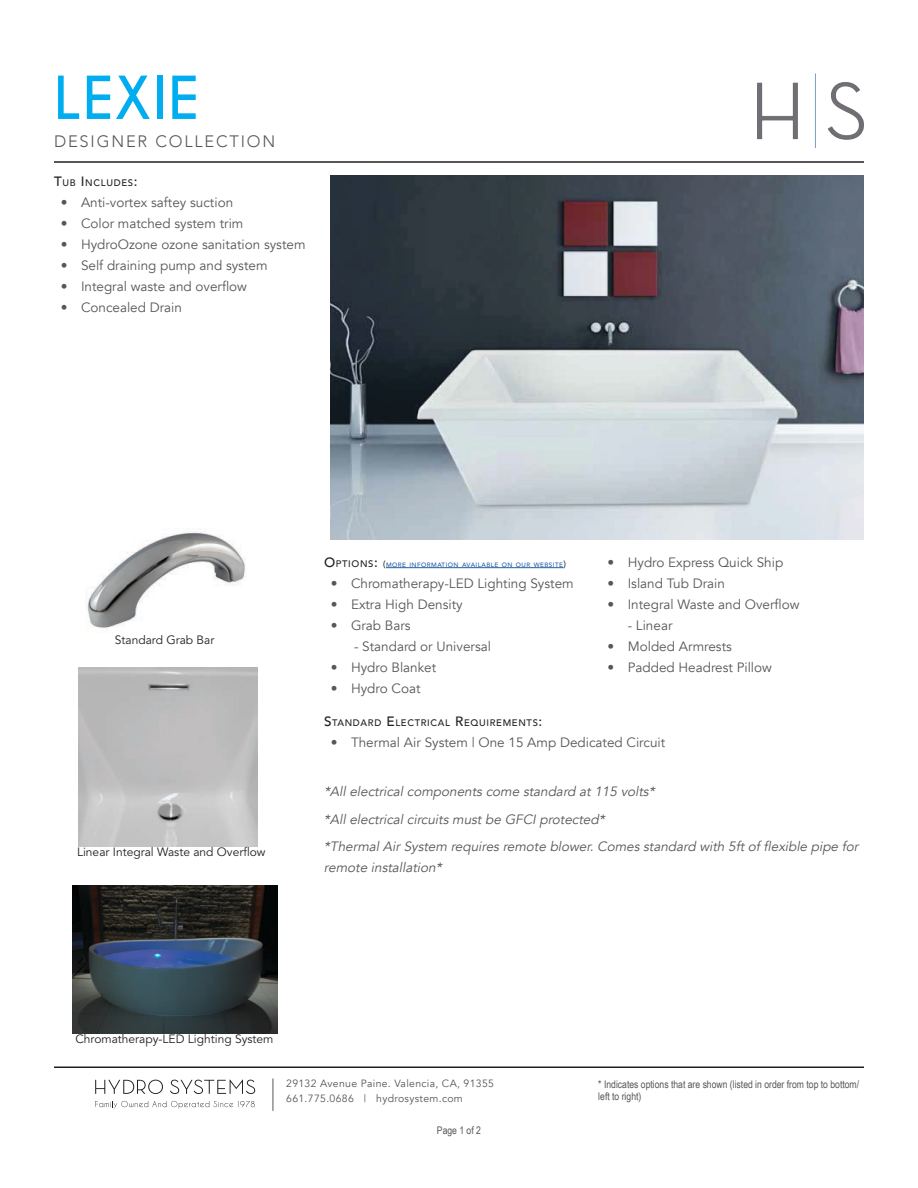
<style>
.page{position:relative;width:918px;height:1188px;background:#fff}
.page>*{position:absolute;margin:0;border:0;box-sizing:border-box;transform-origin:0 0}
.t1{font:700 55.5px "Caviar Dreams";letter-spacing:.02em;color:#00aeef}
.t2{font:300 16.5px "Avenir";letter-spacing:.11em;color:#565759}
.t3{font:13.5px "Avenir";color:#565759}
.t4{font:italic 13.5px/21px "Avenir";color:#565759}
.t5{font:12px "Avenir LT Std";color:#231f20}
.t6{font:10.5px/12.6px "Arial Narrow";color:#565759}
.t7{font:10.5px "Avenir";letter-spacing:.03em;color:#565759}
.t8{font:500 9.45px "Avenir";letter-spacing:.07em;color:#231f20}
.t9{font:500 6.3px "Avenir";letter-spacing:.07em;color:#215e9f}
.s1{font-size:13.5px}
.s2{font-size:9.45px;color:#231f20}
.s3{font-size:13.5px;color:#231f20}
.s4{font-size:9px;color:#231f20}
</style>
<div class="page">
<hr style="left:54px;top:161px;width:810px;height:2px;background:#231f20">
<hr style="left:54px;top:1066px;width:810px;height:2px;background:#231f20">
<svg style="left:95px;top:1101px;width:160px;height:7px"></svg>
<svg style="left:95px;top:1080px;width:68px;height:14px"></svg>
<svg style="left:170px;top:1080px;width:85px;height:14px"></svg>
<hr style="left:273px;top:1078px;width:1px;height:33px;background:#565759">
<img style="left:757px;top:73px;width:107px;height:75px">
<img style="left:331px;top:176px;width:533px;height:364px">
<img style="left:73px;top:886px;width:204px;height:148px">
<img style="left:79px;top:667px;width:179px;height:180px">
<img style="left:85px;top:529px;width:161px;height:99px">
<hr style="left:386px;top:567px;width:178px;height:1px;background:#215e9f">
<p class="t1" style="left:54px;top:65px;width:147px">LEXIE</p>
<p class="t2" style="left:54px;top:131px;width:223px">DESIGNER COLLECTION</p>
<p class="t8" style="left:54px;top:174px;width:85px"><span class="s1">T</span>UB <span class="s1">I</span>NCLUDES<span class="s1">:</span></p>
<p class="t3" style="left:61px;top:194px;width:174px">• Anti-vortex saftey suction</p>
<p class="t3" style="left:61px;top:215px;width:184px">• Color matched system trim</p>
<p class="t3" style="left:61px;top:236px;width:246px">• HydroOzone ozone sanitation system</p>
<p class="t3" style="left:61px;top:257px;width:208px">• Self draining pump and system</p>
<p class="t3" style="left:61px;top:278px;width:188px">• Integral waste and overflow</p>
<p class="t3" style="left:61px;top:299px;width:123px">• Concealed Drain</p>
<p class="t5" style="left:115px;top:633px;width:101px">Standard Grab Bar</p>
<p class="t5" style="left:77px;top:845px;width:190px">Linear Integral Waste and Overflow</p>
<p class="t8" style="left:324px;top:556px;width:25px"><span class="s1">O</span>PTIO</p>
<p class="t9" style="left:360px;top:559px;width:87px"><span class="s2">NS</span><span class="s3">:</span> <span class="s4">(</span>MORE I NFORMATIO</p>
<p class="t9" style="left:454px;top:559px;width:114px">N AVAI LABLE ON OUR WEBSITE<span class="s4">)</span></p>
<p class="t3" style="left:331px;top:575px;width:244px">• Chromatherapy-LED Lighting System</p>
<p class="t3" style="left:331px;top:596px;width:133px">• Extra High Density</p>
<p class="t3" style="left:331px;top:617px;width:81px">• Grab Bars</p>
<p class="t3" style="left:354px;top:638px;width:138px">- Standard or Universal</p>
<p class="t3" style="left:331px;top:659px;width:107px">• Hydro Blanket</p>
<p class="t3" style="left:331px;top:680px;width:91px">• Hydro Coat</p>
<p class="t3" style="left:608px;top:554px;width:177px">• Hydro Express Quick Ship</p>
<p class="t3" style="left:608px;top:575px;width:119px">• Island Tub Drain</p>
<p class="t3" style="left:608px;top:596px;width:194px">• Integral Waste and Overflow</p>
<p class="t3" style="left:628px;top:617px;width:46px">- Linear</p>
<p class="t3" style="left:608px;top:638px;width:126px">• Molded Armrests</p>
<p class="t3" style="left:608px;top:659px;width:166px">• Padded Headrest Pillow</p>
<p class="t8" style="left:324px;top:715px;width:220px"><span class="s1">S</span>TANDARD <span class="s1">E</span> LECTRI CAL <span class="s1">R</span>EQUI REMENTS<span class="s1">:</span></p>
<p class="t3" style="left:331px;top:734px;width:336px">• Thermal Air System | One 15 Amp Dedicated Circuit</p>
<p class="t4" style="left:324px;top:781px;width:335px">*All electrical components come standard at 115 volts*</p>
<p class="t4" style="left:324px;top:809px;width:285px">*All electrical circuits must be GFCI protected*</p>
<p class="t4" style="left:324px;top:836px;width:539px">*Thermal Air System requires remote blower. Comes standard with 5ft of flexible pipe for remote installation*</p>
<p class="t5" style="left:76px;top:1032px;width:199px">Chromatherapy-LED Lighting System</p>
<p class="t7" style="left:286px;top:1077px;width:209px">29132 Avenue Paine. Valencia, CA, 91355</p>
<p class="t7" style="left:286px;top:1092px;width:178px">661.775.0686 | hydrosystem.com</p>
<p class="t6" style="left:437px;top:1124px;width:46px">Page 1 of 2</p>
<p class="t6" style="left:598px;top:1077px;width:262px">* Indicates options that are shown (listed in order from top to bottom/ left to right)</p>
</div>
